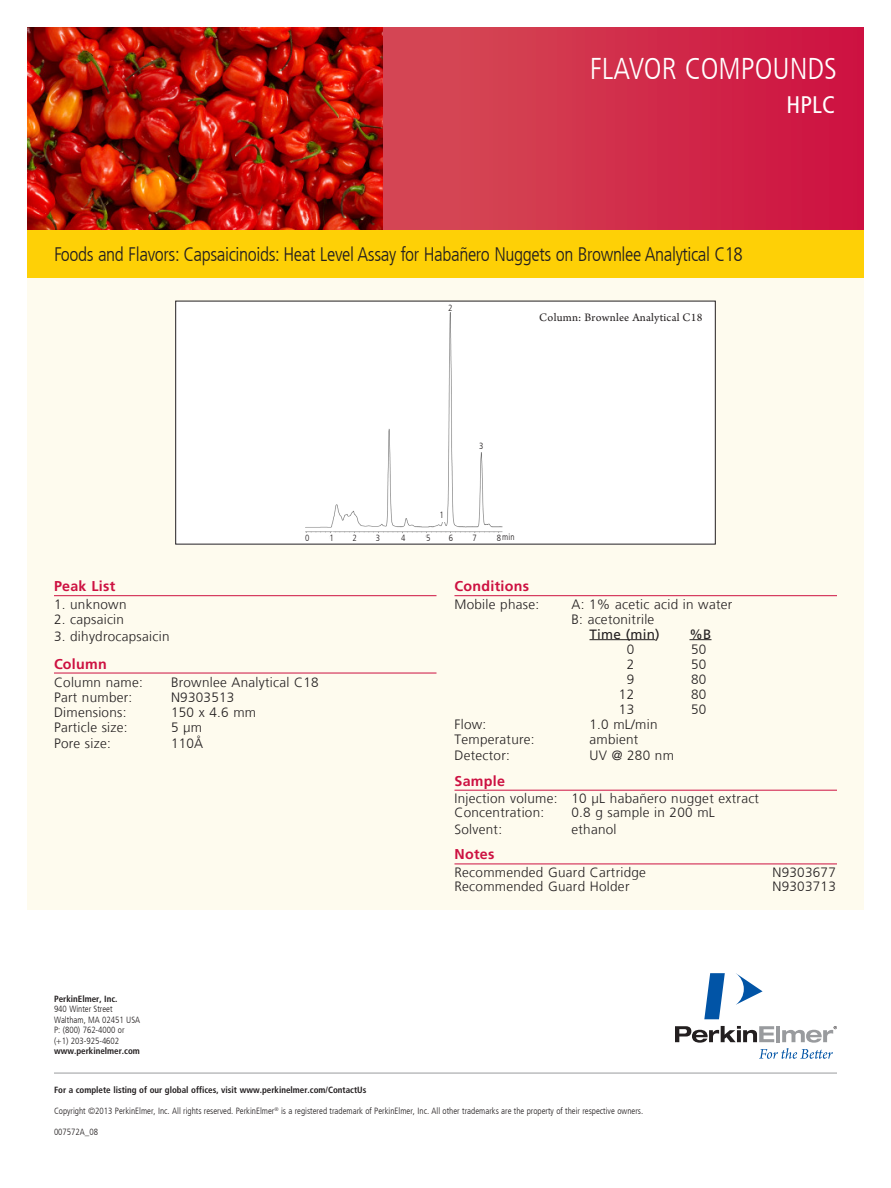
<style>
.page{position:relative;width:891px;height:1188px;background:#fff}
.page>*{position:absolute;margin:0;border:0;box-sizing:border-box;transform-origin:0 0}
.Product_name{font:300 condensed 30px "Frutiger LT Com";color:#fff}
.t1{font:condensed 24px "Frutiger LT Com";color:#fff}
.Product_name-2{font:300 condensed 19.5px "Frutiger LT Com";letter-spacing:-.02em;color:#231f20}
.Copy_-_Subheads{font:700 14.25px "Frutiger LT Com";letter-spacing:.02em;color:#cd1141}
.Copy_-_Paragraphs{font:300 13.5px "Frutiger LT Com";letter-spacing:.02em;color:#231f20}
.Copy_-_Paragraphs-2{font:13.5px "Frutiger LT Com";letter-spacing:.02em;color:#231f20}
.Copy_-_Captions{font:12px "Arno Pro";letter-spacing:.02em;color:#231f20}
.Signoff_Address{font:300 condensed 9px/10.5px "Frutiger LT Com";color:#231f20}
.Signoff_Address-2{font:700 condensed 9px "Frutiger LT Com";color:#231f20}
.Copy_-_Paragraphs-3{font:300 condensed 9px "Frutiger LT Com";color:#231f20}
.s1{font-weight:700}
</style>
<div class="page">
<div style="left:27px;top:268px;width:837px;height:641px;background:#fefbee"></div>
<div style="left:383px;top:27px;width:481px;height:224px;background:linear-gradient(to right,#d54c56,#ce1141)"></div>
<img style="left:27px;top:27px;width:356px;height:203px">
<div style="left:27px;top:230px;width:837px;height:48px;background:#fed006"></div>
<svg style="left:736px;top:973px;width:27px;height:32px"></svg>
<svg style="left:704px;top:973px;width:21px;height:46px"></svg>
<svg style="left:675px;top:1026px;width:162px;height:33px"></svg>
<hr style="left:54px;top:595px;width:382px;height:1px;background:#cd1141">
<hr style="left:54px;top:673px;width:382px;height:1px;background:#cd1141">
<hr style="left:54px;top:1073px;width:783px;height:1px;background:#999b9e">
<hr style="left:454px;top:595px;width:383px;height:1px;background:#cd1141">
<hr style="left:590px;top:639px;width:65px;height:1px;background:#231f20">
<svg style="left:689px;top:639px;width:23px;height:1px"></svg>
<hr style="left:454px;top:790px;width:383px;height:1px;background:#cd1141">
<hr style="left:454px;top:864px;width:383px;height:1px;background:#cd1141">
<div style="left:176px;top:301px;width:539px;height:243px;background:#fff"></div>
<img style="left:306px;top:314px;width:197px;height:219px">
<svg style="left:302px;top:530px;width:11px;height:15px"></svg>
<svg style="left:348px;top:530px;width:12px;height:14px"></svg>
<svg style="left:397px;top:531px;width:11px;height:13px"></svg>
<svg style="left:423px;top:531px;width:11px;height:13px"></svg>
<svg style="left:469px;top:531px;width:11px;height:13px"></svg>
<svg style="left:445px;top:531px;width:12px;height:14px"></svg>
<svg style="left:326px;top:527px;width:9px;height:17px"></svg>
<svg style="left:372px;top:530px;width:12px;height:15px"></svg>
<div style="left:440px;top:512px;width:6px;height:10px;background:#fff"></div>
<svg style="left:436px;top:505px;width:9px;height:16px"></svg>
<svg style="left:443px;top:300px;width:13px;height:14px"></svg>
<svg style="left:476px;top:439px;width:11px;height:14px"></svg>
<svg style="left:493px;top:530px;width:25px;height:15px"></svg>
<p class="Product_name" style="left:590px;top:51px;width:249px">FLAVOR COMPOUNDS</p>
<p class="t1" style="left:786px;top:91px;width:50px">HPLC</p>
<p class="Product_name-2" style="left:54px;top:243px;width:691px">Foods and Flavors: Capsaicinoids: Heat Level Assay for Habañero Nuggets on Brownlee Analytical C18</p>
<p class="Copy_-_Paragraphs-3" style="left:448px;top:302px;width:6px">2</p>
<p class="Copy_-_Captions" style="left:539px;top:311px;width:165px">Column: Brownlee Analytical C18</p>
<p class="Copy_-_Paragraphs-3" style="left:440px;top:510px;width:6px">1</p>
<p class="Copy_-_Paragraphs-3" style="left:479px;top:441px;width:6px">3</p>
<p class="Copy_-_Paragraphs-3" style="left:305px;top:532px;width:6px">0</p>
<p class="Copy_-_Paragraphs-3" style="left:329px;top:532px;width:6px">1</p>
<p class="Copy_-_Paragraphs-3" style="left:353px;top:532px;width:6px">2</p>
<p class="Copy_-_Paragraphs-3" style="left:376px;top:532px;width:6px">3</p>
<p class="Copy_-_Paragraphs-3" style="left:401px;top:532px;width:6px">4</p>
<p class="Copy_-_Paragraphs-3" style="left:426px;top:532px;width:6px">5</p>
<p class="Copy_-_Paragraphs-3" style="left:449px;top:532px;width:6px">6</p>
<p class="Copy_-_Paragraphs-3" style="left:472px;top:532px;width:6px">7</p>
<p class="Copy_-_Paragraphs-3" style="left:497px;top:532px;width:19px">8min</p>
<p class="Copy_-_Subheads" style="left:54px;top:578px;width:63px">Peak List</p>
<p class="Copy_-_Paragraphs" style="left:54px;top:597px;width:74px">1. unknown</p>
<p class="Copy_-_Paragraphs" style="left:54px;top:612px;width:72px">2. capsaicin</p>
<p class="Copy_-_Paragraphs" style="left:54px;top:628px;width:117px">3. dihydrocapsaicin</p>
<p class="Copy_-_Subheads" style="left:54px;top:655px;width:54px">Column</p>
<p class="Copy_-_Paragraphs" style="left:54px;top:674px;width:90px">Column name:</p>
<p class="Copy_-_Paragraphs" style="left:171px;top:674px;width:149px">Brownlee Analytical C18</p>
<p class="Copy_-_Paragraphs" style="left:54px;top:689px;width:80px">Part number:</p>
<p class="Copy_-_Paragraphs" style="left:171px;top:689px;width:65px">N9303513</p>
<p class="Copy_-_Paragraphs" style="left:54px;top:704px;width:74px">Dimensions:</p>
<p class="Copy_-_Paragraphs" style="left:171px;top:704px;width:87px">150 x 4.6 mm</p>
<p class="Copy_-_Paragraphs" style="left:54px;top:719px;width:75px">Particle size:</p>
<p class="Copy_-_Paragraphs" style="left:171px;top:719px;width:33px">5 µm</p>
<p class="Copy_-_Paragraphs" style="left:54px;top:735px;width:58px">Pore size:</p>
<p class="Copy_-_Paragraphs" style="left:171px;top:735px;width:34px">110Å</p>
<p class="Signoff_Address" style="left:54px;top:994px;width:88px"><span class="s1">PerkinElmer, Inc.<br></span>940 Winter Street<br>Waltham, MA 02451 USA</p>
<p class="Signoff_Address" style="left:54px;top:1025px;width:72px">P: (800) 762-4000 or</p>
<p class="Signoff_Address" style="left:54px;top:1036px;width:67px">(+1) 203-925-4602</p>
<p class="Signoff_Address-2" style="left:54px;top:1046px;width:87px">www.perkinelmer.com</p>
<p class="Copy_-_Subheads" style="left:454px;top:578px;width:76px">Conditions</p>
<p class="Copy_-_Paragraphs" style="left:454px;top:596px;width:86px">Mobile phase:</p>
<p class="Copy_-_Paragraphs" style="left:572px;top:596px;width:162px">A: 1% acetic acid in water</p>
<p class="Copy_-_Paragraphs" style="left:572px;top:611px;width:84px">B: acetonitrile</p>
<p class="Copy_-_Paragraphs-2" style="left:590px;top:626px;width:72px">Time (min)</p>
<p class="Copy_-_Paragraphs-2" style="left:689px;top:626px;width:24px">%B</p>
<p class="Copy_-_Paragraphs" style="left:627px;top:641px;width:9px">0</p>
<p class="Copy_-_Paragraphs" style="left:691px;top:641px;width:17px">50</p>
<p class="Copy_-_Paragraphs" style="left:627px;top:656px;width:9px">2</p>
<p class="Copy_-_Paragraphs" style="left:691px;top:656px;width:17px">50</p>
<p class="Copy_-_Paragraphs" style="left:627px;top:671px;width:9px">9</p>
<p class="Copy_-_Paragraphs" style="left:691px;top:671px;width:17px">80</p>
<p class="Copy_-_Paragraphs" style="left:619px;top:686px;width:17px">12</p>
<p class="Copy_-_Paragraphs" style="left:691px;top:686px;width:17px">80</p>
<p class="Copy_-_Paragraphs" style="left:619px;top:701px;width:17px">13</p>
<p class="Copy_-_Paragraphs" style="left:691px;top:701px;width:17px">50</p>
<p class="Copy_-_Paragraphs" style="left:454px;top:716px;width:33px">Flow:</p>
<p class="Copy_-_Paragraphs" style="left:590px;top:716px;width:70px">1.0 mL/min</p>
<p class="Copy_-_Paragraphs" style="left:454px;top:731px;width:82px">Temperature:</p>
<p class="Copy_-_Paragraphs" style="left:590px;top:731px;width:50px">ambient</p>
<p class="Copy_-_Paragraphs" style="left:454px;top:747px;width:57px">Detector:</p>
<p class="Copy_-_Paragraphs" style="left:590px;top:747px;width:86px">UV @ 280 nm</p>
<p class="Copy_-_Subheads" style="left:454px;top:772px;width:52px">Sample</p>
<p class="Copy_-_Paragraphs" style="left:454px;top:791px;width:306px">Injection volume: 10 µL habañero nugget extract</p>
<p class="Copy_-_Paragraphs" style="left:454px;top:805px;width:91px">Concentration:</p>
<p class="Copy_-_Paragraphs" style="left:572px;top:805px;width:145px">0.8 g sample in 200 mL</p>
<p class="Copy_-_Paragraphs" style="left:454px;top:821px;width:49px">Solvent:</p>
<p class="Copy_-_Paragraphs" style="left:572px;top:821px;width:47px">ethanol</p>
<p class="Copy_-_Subheads" style="left:454px;top:846px;width:41px">Notes</p>
<p class="Copy_-_Paragraphs" style="left:454px;top:864px;width:193px">Recommended Guard Cartridge</p>
<p class="Copy_-_Paragraphs" style="left:773px;top:864px;width:65px">N9303677</p>
<p class="Copy_-_Paragraphs" style="left:454px;top:879px;width:177px">Recommended Guard Holder</p>
<p class="Copy_-_Paragraphs" style="left:773px;top:879px;width:65px">N9303713</p>
<p class="Signoff_Address-2" style="left:54px;top:1084px;width:314px">For a complete listing of our global offices, visit www.perkinelmer.com/ContactUs</p>
<p class="Signoff_Address" style="left:54px;top:1105px;width:591px">Copyright ©2013 PerkinElmer, Inc. All rights reserved. PerkinElmer<sup>®</sup> is a registered trademark of PerkinElmer, Inc. All other trademarks are the property of their respective owners.</p>
<p class="Signoff_Address" style="left:54px;top:1126px;width:46px">007572A_08</p>
</div>
